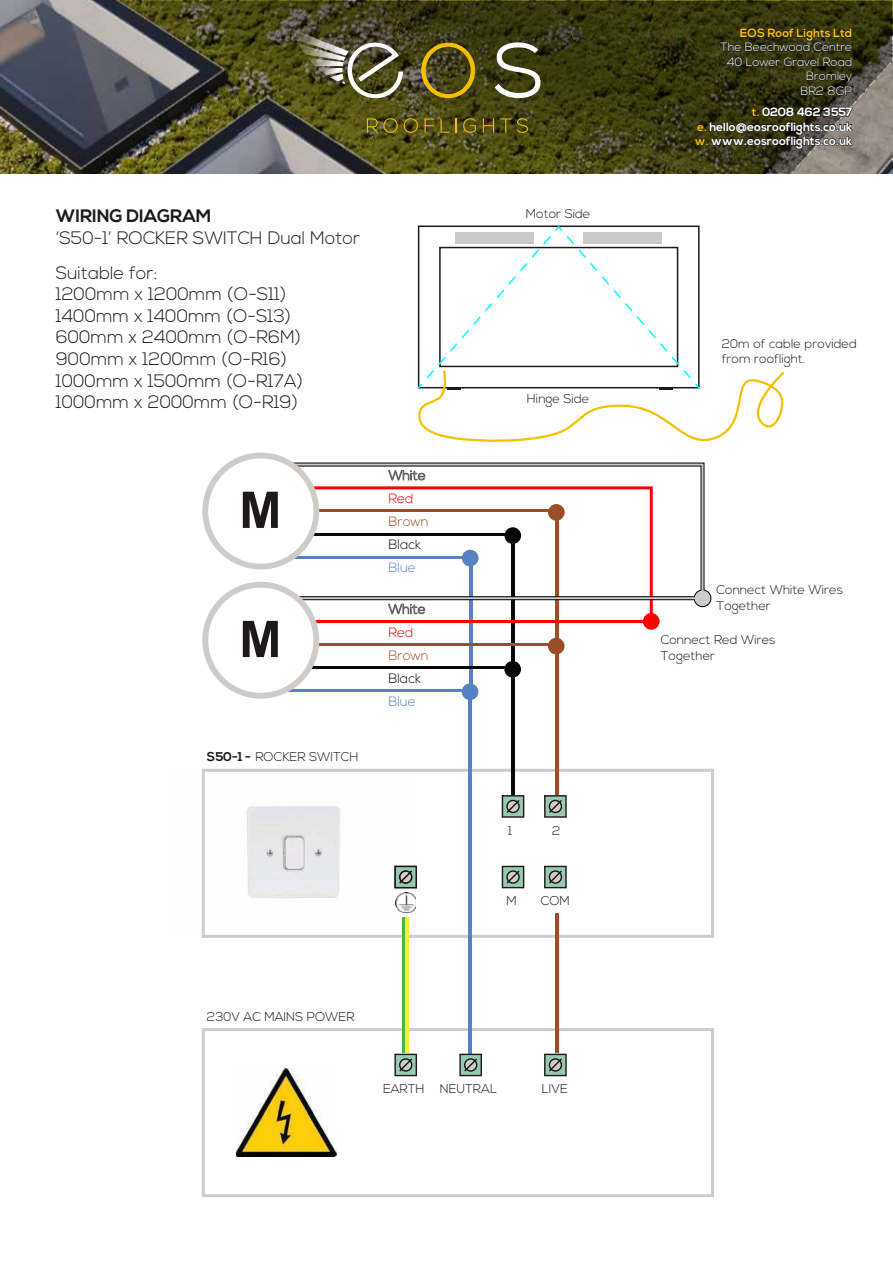
<style>
.page{position:relative;width:893px;height:1263px;background:#fff}
.page>*{position:absolute;margin:0;border:0;box-sizing:border-box;transform-origin:0 0}
.t1{font:700 50.55px "Arial";color:#1d191b}
.t2{font:300 18px/21.6px "Nexa";color:#1d191b}
.t3{font:700 18px "Nexa";color:#1d191b}
.t4{font:300 13.5px "Nexa";color:#060707}
.t5{font:300 13.5px "Nexa";color:#9c4e24}
.t6{font:300 13.5px "Nexa";color:#5681c2}
.t7{font:300 13.5px "Nexa";color:#f00}
.t8{font:300 12.75px/15.3px "Nexa";color:#1d191b}
.t9{font:700 12px/14.4px "Nexa";color:#fff;text-align:justify}
.t10{font:300 12px/14.5px "Nexa";color:#fff;text-align:right}
.t11{font:700 12px "Nexa";color:#f4c000}
.s1{font-weight:700}
.s2{color:#f4c000}
</style>
<div class="page">
<hr style="left:469px;top:557px;width:3px;height:139px;background:#5681c2">
<hr style="left:511px;top:535px;width:3px;height:135px;background:#060707">
<hr style="left:555px;top:515px;width:3px;height:134px;background:#9c4e24">
<svg style="left:319px;top:462px;width:393px;height:145px"></svg>
<hr style="left:303px;top:666px;width:208px;height:3px;background:#060707">
<div style="left:504px;top:661px;width:17px;height:17px;background:#060707;border-radius:50%"></div>
<img style="left:201px;top:773px;width:216px;height:161px">
<div style="left:202px;top:769px;width:512px;height:169px;border:3px solid #cfcbc9"></div>
<div style="left:202px;top:1028px;width:512px;height:169px;border:3px solid #cfcbc9"></div>
<hr style="left:469px;top:691px;width:3px;height:363px;background:#5681c2">
<hr style="left:511px;top:669px;width:3px;height:127px;background:#060707">
<hr style="left:555px;top:649px;width:3px;height:147px;background:#9c4e24">
<hr style="left:402px;top:918px;width:3px;height:135px;background:#45b649">
<hr style="left:405px;top:918px;width:3px;height:135px;background:#f7ec3c">
<hr style="left:555px;top:913px;width:3px;height:140px;background:#9c4e24">
<svg style="left:394px;top:1054px;width:23px;height:22px"></svg>
<svg style="left:459px;top:1054px;width:23px;height:22px"></svg>
<svg style="left:544px;top:1054px;width:23px;height:22px"></svg>
<svg style="left:502px;top:795px;width:22px;height:23px"></svg>
<svg style="left:544px;top:795px;width:23px;height:23px"></svg>
<svg style="left:502px;top:866px;width:22px;height:22px"></svg>
<svg style="left:544px;top:866px;width:23px;height:22px"></svg>
<hr style="left:296px;top:643px;width:259px;height:3px;background:#9c4e24">
<hr style="left:293px;top:620px;width:356px;height:3px;background:#f00">
<hr style="left:274px;top:689px;width:197px;height:3px;background:#5681c2">
<svg style="left:202px;top:582px;width:117px;height:117px"></svg>
<svg style="left:202px;top:453px;width:117px;height:116px"></svg>
<svg style="left:394px;top:866px;width:23px;height:22px"></svg>
<img style="left:396px;top:892px;width:20px;height:20px">
<img style="left:236px;top:1069px;width:100px;height:87px">
<div style="left:548px;top:638px;width:16px;height:16px;background:#9c4e24;border-radius:50%"></div>
<div style="left:643px;top:613px;width:16px;height:17px;background:#f00;border-radius:50%"></div>
<div style="left:462px;top:683px;width:16px;height:17px;background:#5681c2;border-radius:50%"></div>
<svg style="left:388px;top:604px;width:37px;height:10px"></svg>
<img style="left:0;top:1px;width:103px;height:173px">
<svg style="left:103px;top:1px;width:789px;height:173px;background:#4c4a2a"></svg>
<svg style="left:318px;top:68px;width:12px;height:7px"></svg>
<svg style="left:307px;top:61px;width:23px;height:5px"></svg>
<svg style="left:298px;top:56px;width:32px;height:5px"></svg>
<svg style="left:292px;top:29px;width:57px;height:27px"></svg>
<svg style="left:330px;top:43px;width:73px;height:55px"></svg>
<svg style="left:421px;top:43px;width:54px;height:55px;background:#6a5c15"></svg>
<svg style="left:367px;top:118px;width:31px;height:15px"></svg>
<svg style="left:404px;top:118px;width:14px;height:15px"></svg>
<svg style="left:425px;top:118px;width:9px;height:15px"></svg>
<svg style="left:440px;top:118px;width:10px;height:15px"></svg>
<svg style="left:456px;top:118px;width:1px;height:15px"></svg>
<svg style="left:463px;top:118px;width:13px;height:15px"></svg>
<svg style="left:483px;top:118px;width:11px;height:15px"></svg>
<svg style="left:500px;top:119px;width:11px;height:14px"></svg>
<svg style="left:517px;top:118px;width:11px;height:15px"></svg>
<svg style="left:495px;top:42px;width:46px;height:56px"></svg>
<svg style="left:720px;top:28px;width:133px;height:68px;background:#2d2d11"></svg>
<svg style="left:694px;top:106px;width:159px;height:43px;background:#363521"></svg>
<svg style="left:417px;top:225px;width:367px;height:217px"></svg>
<p class="t3" style="left:56px;top:206px;width:157px">WIRING DIAGRAM</p>
<p class="t2" style="left:56px;top:221px;width:306px;line-height:34.7px">‘S50-1’ ROCKER SWITCH Dual Motor<br>Suitable for:</p>
<p class="t2" style="left:56px;top:284px;width:249px">1200mm x 1200mm (O-S11)<br>1400mm x 1400mm (O-S13)<br>600mm x 2400mm (O-R6M)<br>900mm x 1200mm (O-R16)<br>1000mm x 1500mm (O-R17A)<br>1000mm x 2000mm (O-R19)</p>
<h1 class="t1" style="left:239px;top:477px;width:44px">M</h1>
<h1 class="t1" style="left:239px;top:606px;width:44px">M</h1>
<p class="t8" style="left:207px;top:749px;width:153px"><span class="s1">S50-1 -</span> ROCKER SWITCH</p>
<p class="t7" style="left:388px;top:491px;width:27px">Red</p>
<p class="t5" style="left:388px;top:513px;width:42px">Brown</p>
<p class="t4" style="left:388px;top:537px;width:34px">Black</p>
<p class="t6" style="left:388px;top:560px;width:29px">Blue</p>
<p class="t7" style="left:388px;top:624px;width:27px">Red</p>
<p class="t5" style="left:388px;top:647px;width:42px">Brown</p>
<p class="t4" style="left:388px;top:670px;width:34px">Black</p>
<p class="t6" style="left:388px;top:694px;width:29px">Blue</p>
<p class="t8" style="left:526px;top:206px;width:66px">Motor Side</p>
<p class="t8" style="left:527px;top:391px;width:64px">Hinge Side</p>
<p class="t8" style="left:508px;top:823px;width:6px">1</p>
<p class="t8" style="left:552px;top:823px;width:10px">2</p>
<p class="t8" style="left:506px;top:894px;width:12px">M</p>
<p class="t8" style="left:541px;top:894px;width:31px">COM</p>
<p class="t8" style="left:207px;top:1009px;width:149px">230V AC MAINS POWER</p>
<p class="t8" style="left:383px;top:1082px;width:116px">EARTH NEUTRAL</p>
<p class="t8" style="left:542px;top:1082px;width:27px">LIVE</p>
<p class="t11" style="left:740px;top:26px;width:114px">EOS Roof Lights Ltd</p>
<p class="t10" style="left:720px;top:41px;width:133px">The Beechwood Centre<br>40 Lower Gravel Road<br>Bromley<br>BR2 8GP</p>
<p class="t9" style="left:695px;top:105px;width:159px;text-indent:57px"><span class="s2">t.</span> 0208 462 3557 <span class="s2">e.</span> hello@eosrooflights.co.uk <span class="s2">w.</span> www.eosrooflights.co.uk</p>
<p class="t8" style="left:722px;top:336px;width:137px">20m of cable provided from rooflight.</p>
<p class="t8" style="left:716px;top:583px;width:128px">Connect White Wires<br>Together</p>
<p class="t8" style="left:661px;top:633px;width:116px">Connect Red Wires<br>Together</p>
</div>
